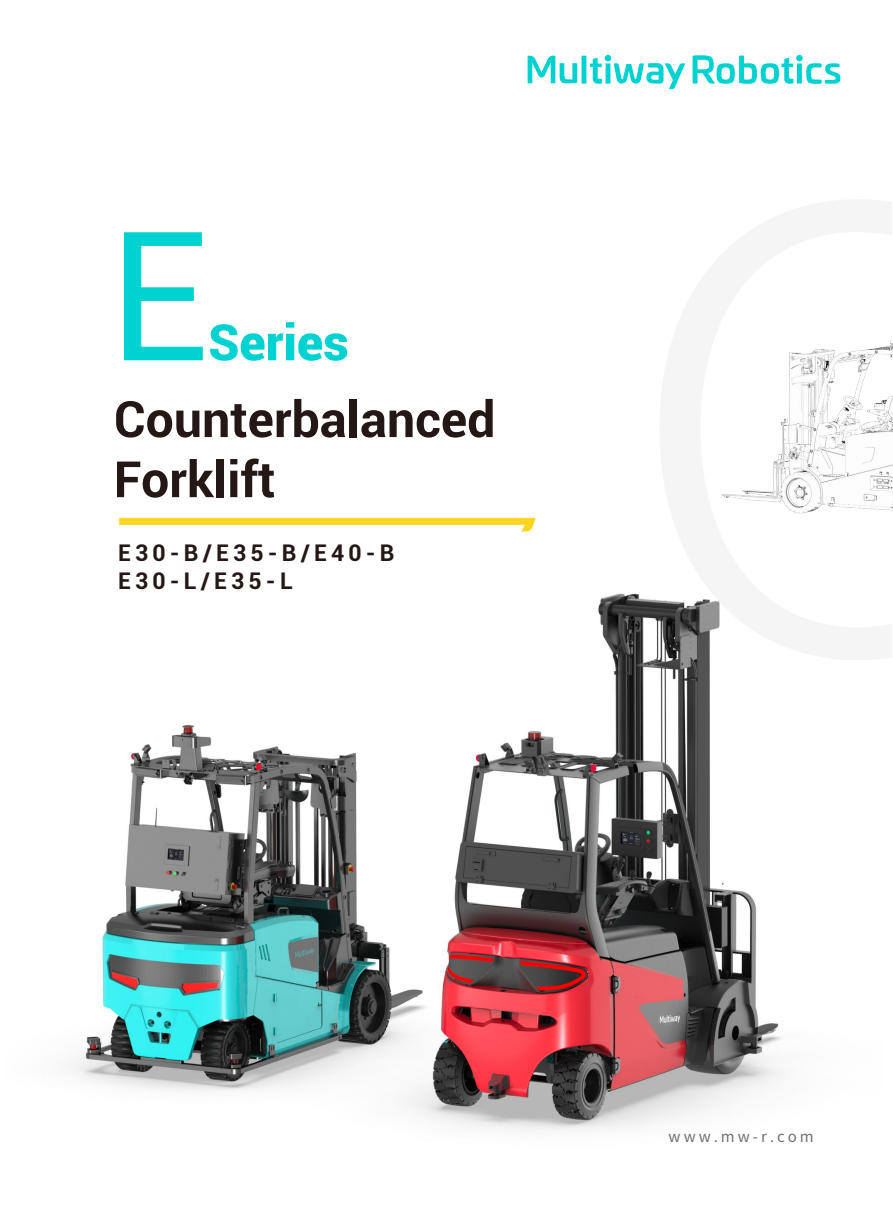
<style>
.page{position:relative;width:893px;height:1212px;background:#fff}
.page>*{position:absolute;margin:0;border:0;box-sizing:border-box;transform-origin:0 0}
.t1{font:180px "Roboto";color:#00d1d1}
.t2{font:700 50.1px/60.2px "Roboto";color:#231815}
.t3{font:900 50.1px "Roboto";color:#00d1d1}
.t4{font:700 22.95px/27.6px "Roboto";letter-spacing:.18em;color:#231815}
.t5{font:15px "Source Han Sans CN";letter-spacing:.2em;color:#727171}
</style>
<div class="page">
<img style="left:70px;top:517px;width:712px;height:613px">
<svg style="left:119px;top:518px;width:416px;height:13px"></svg>
<svg style="left:659px;top:517px;width:123px;height:143px"></svg>
<svg style="left:693px;top:55px;width:100px;height:29px"></svg>
<div style="left:797px;top:63px;width:5px;height:21px;background:#00d1d1"></div>
<div style="left:581px;top:56px;width:5px;height:28px;background:#00d1d1"></div>
<svg style="left:806px;top:63px;width:34px;height:21px"></svg>
<div style="left:796px;top:55px;width:7px;height:6px;background:#00d1d1;border-radius:50%"></div>
<svg style="left:528px;top:56px;width:49px;height:27px"></svg>
<svg style="left:590px;top:55px;width:95px;height:34px"></svg>
<img style="left:710px;top:340px;width:183px;height:190px">
<h1 class="t1" style="left:109px;top:170px;width:101px">E</h1>
<h2 class="t3" style="left:208px;top:307px;width:142px">Series</h2>
<h2 class="t2" style="left:114px;top:387px;width:383px">Counterbalanced<br>Forklift</h2>
<p class="t4" style="left:118px;top:538px;width:278px">E30-B/E35-B/E40-B<br>E30-L/E35-L</p>
<p class="t5" style="left:669px;top:1127px;width:147px">www.mw-r.com</p>
</div>
